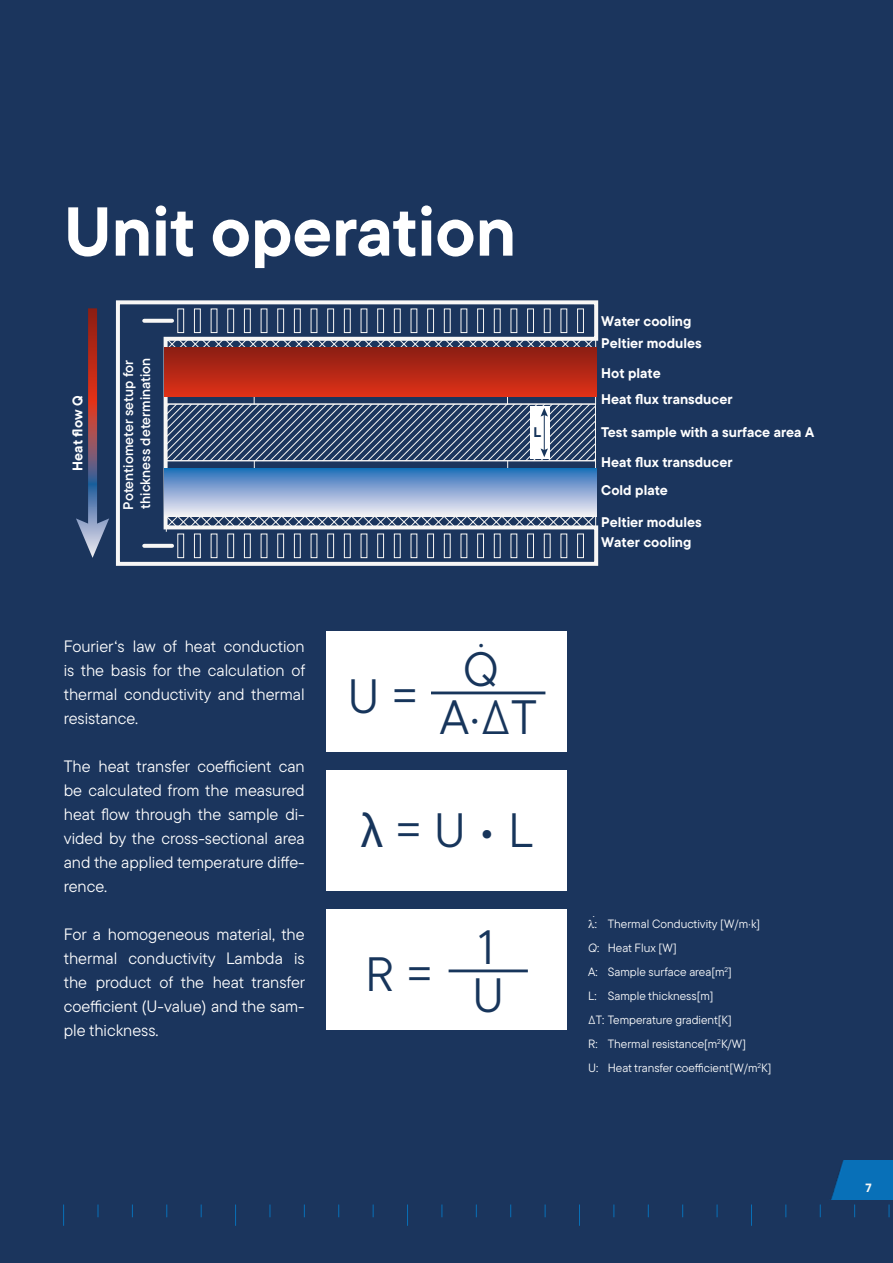
<style>
.page{position:relative;width:893px;height:1263px;background:#1b355d}
.page>*{position:absolute;margin:0;border:0;box-sizing:border-box;transform-origin:0 0}
.t1{font:700 69px "TT Commons Pro";color:#fff}
.t2{font:48.15px/48.2px "TT Commons Pro";color:#17355b}
.t3{font:34.05px "TT Commons Pro";color:#17355b}
.t4{font:16.5px/24px "TT Commons Pro";color:#fff;text-align:justify}
.t5{font:700 13.95px/29.5px "TT Commons Pro";color:#fff}
.t6{font:13.95px/16.8px "TT Commons Pro Db";color:#fff}
.t7{font:700 13.95px "TT Commons Pro";color:#17355b}
.t8{font:12px/24px "TT Commons Pro";color:#fff}
.t9{font:700 12px "TT Commons Pro";color:#f9f7f4}
.t10{font:10.5px "TT Commons Pro";color:#fff}
.s1{font-family:"Myriad Pro"}
.s2{font-style:italic}
</style>
<div class="page">
<img style="left:831px;top:1160px;width:62px;height:39px">
<svg style="left:115px;top:300px;width:484px;height:266px"></svg>
<svg style="left:165px;top:308px;width:431px;height:40px"></svg>
<div style="left:577px;top:308px;width:7px;height:25px;border:1px solid #f8f7f5"></div>
<svg style="left:165px;top:517px;width:431px;height:42px"></svg>
<div style="left:577px;top:533px;width:7px;height:25px;border:1px solid #f8f7f5"></div>
<svg style="left:144px;top:319px;width:28px;height:4px"></svg>
<svg style="left:144px;top:544px;width:28px;height:4px"></svg>
<svg style="left:166px;top:396px;width:430px;height:72px"></svg>
<div style="left:165px;top:348px;width:432px;height:48px;background:linear-gradient(to bottom,#8b1e13,#dd3117)"></div>
<div style="left:165px;top:468px;width:431px;height:49px;background:linear-gradient(to bottom,#276cb9,#fef2f6)"></div>
<svg style="left:88px;top:308px;width:9px;height:210px;background:#96454b"></svg>
<svg style="left:76px;top:518px;width:33px;height:40px"></svg>
<div style="left:326px;top:631px;width:241px;height:120px;background:#fff"></div>
<hr style="left:431px;top:691px;width:114px;height:3px;background:#17355b">
<div style="left:326px;top:770px;width:241px;height:120px;background:#fff"></div>
<div style="left:326px;top:909px;width:241px;height:120px;background:#fff"></div>
<hr style="left:449px;top:969px;width:79px;height:3px;background:#17355b">
<svg style="left:63px;top:1204px;width:1px;height:22px"></svg>
<svg style="left:235px;top:1204px;width:1px;height:22px"></svg>
<svg style="left:407px;top:1204px;width:1px;height:22px"></svg>
<svg style="left:579px;top:1204px;width:1px;height:22px"></svg>
<svg style="left:751px;top:1204px;width:1px;height:22px"></svg>
<svg style="left:98px;top:1204px;width:1px;height:13px"></svg>
<svg style="left:270px;top:1204px;width:1px;height:13px"></svg>
<svg style="left:442px;top:1204px;width:1px;height:13px"></svg>
<svg style="left:614px;top:1204px;width:1px;height:13px"></svg>
<svg style="left:786px;top:1204px;width:1px;height:13px"></svg>
<svg style="left:132px;top:1204px;width:1px;height:13px"></svg>
<svg style="left:304px;top:1204px;width:1px;height:13px"></svg>
<svg style="left:476px;top:1204px;width:1px;height:13px"></svg>
<svg style="left:648px;top:1204px;width:1px;height:13px"></svg>
<svg style="left:820px;top:1204px;width:1px;height:13px"></svg>
<svg style="left:167px;top:1204px;width:1px;height:13px"></svg>
<svg style="left:338px;top:1204px;width:1px;height:13px"></svg>
<svg style="left:510px;top:1204px;width:1px;height:13px"></svg>
<svg style="left:682px;top:1204px;width:1px;height:13px"></svg>
<svg style="left:854px;top:1204px;width:1px;height:13px"></svg>
<svg style="left:201px;top:1204px;width:1px;height:13px"></svg>
<svg style="left:373px;top:1204px;width:1px;height:13px"></svg>
<svg style="left:545px;top:1204px;width:1px;height:13px"></svg>
<svg style="left:717px;top:1204px;width:1px;height:13px"></svg>
<svg style="left:889px;top:1204px;width:1px;height:13px"></svg>
<h1 class="t1" style="left:64px;top:179px;width:454px">Unit operation</h1>
<p class="t5" style="left:63px;top:471px;width:77px;rotate:-90deg">Heat flow Q</p>
<p class="t6" style="left:120px;top:510px;width:154px;rotate:-90deg">Potentiometer setup for thickness determination</p>
<p class="t7" style="left:533px;top:422px;width:9px">L</p>
<p class="t5" style="left:601px;top:306px;width:92px">Water cooling</p>
<p class="t5" style="left:601px;top:329px;width:102px">Peltier modules<br>Hot plate</p>
<p class="t5" style="left:601px;top:384px;width:133px">Heat flux transducer</p>
<p class="t5" style="left:601px;top:418px;width:214px">Test sample with a surface area A</p>
<p class="t5" style="left:601px;top:447px;width:133px">Heat flux transducer</p>
<p class="t5" style="left:601px;top:475px;width:68px">Cold plate</p>
<p class="t5" style="left:601px;top:508px;width:102px">Peltier modules</p>
<p class="t5" style="left:601px;top:527px;width:92px">Water cooling</p>
<p class="t4" style="left:64px;top:634px;width:243px">Fourier‘s law of heat conduction is the basis for the calculation of thermal conductivity and thermal resistance.</p>
<p class="t4" style="left:64px;top:754px;width:242px">The heat transfer coefficient can be calculated from the measured heat flow through the sample di&shy;vided by the cross-sectional area and the applied temperature diffe&shy;rence.</p>
<p class="t4" style="left:64px;top:922px;width:243px">For a homogeneous material, the thermal conductivity Lambda is the product of the heat transfer coefficient (U-value) and the sam&shy;ple thickness.</p>
<h2 class="t2" style="left:348px;top:672px;width:73px">U =</h2>
<h3 class="t3" style="left:478px;top:611px;width:8px">.</h3>
<h2 class="t2" style="left:463px;top:645px;width:37px">Q</h2>
<h2 class="t2" style="left:440px;top:693px;width:99px">A·∆T</h2>
<h2 class="t2" style="left:361px;top:806px;width:174px"><span class="s1">λ</span>= U • L</h2>
<h2 class="t2" style="left:365px;top:950px;width:70px">R =</h2>
<p class="t10" style="left:593px;top:906px;width:3px">.</p>
<h2 class="t2" style="left:472px;top:923px;width:34px">1<br>U</h2>
<p class="t8" style="left:588px;top:912px;width:185px">●: Thermal Conductivity [W/m·k]<br><span class="s2">Q</span>: Heat Flux [W]<br>A: Sample surface area[m<sup>2</sup>]<br>L: Sample thickness[m]<br>∆T: Temperature gradient[K]<br>R: Thermal resistance[m<sup>2</sup>K/W]<br>U: Heat transfer coefficient[W/m<sup>2</sup>K]</p>
<p class="t9" style="left:866px;top:1178px;width:8px">7</p>
</div>
